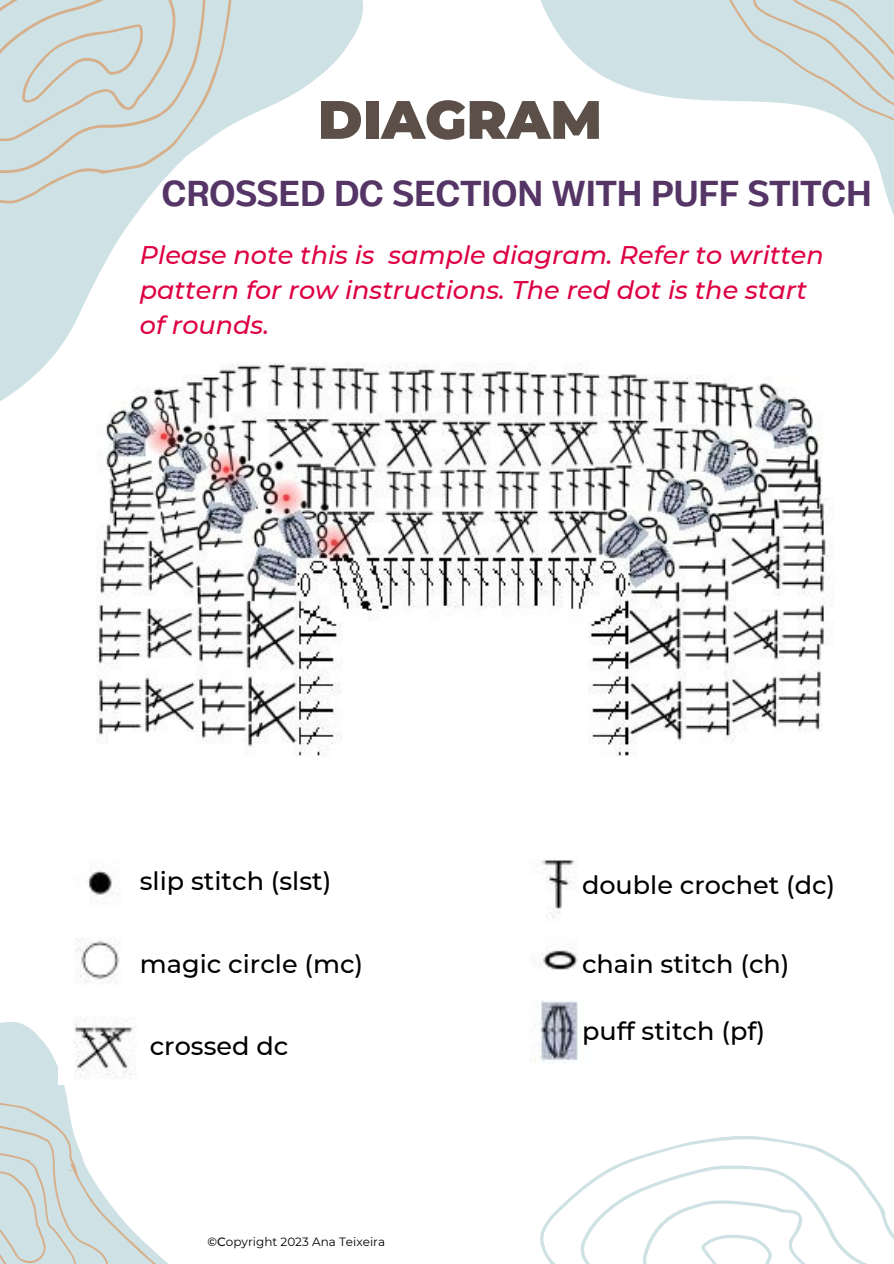
<style>
.page{position:relative;width:894px;height:1264px;background:#fff}
.page>*{position:absolute;margin:0;border:0;box-sizing:border-box;transform-origin:0 0}
.t1{font:900 54px "Montserrat";color:#5b4f47}
.t2{font:700 36px "Body Text";color:#553566}
.t3{font:italic 500 25.5px/34.8px "Montserrat";color:#de0043}
.t4{font:500 25.5px "Montserrat";color:#000}
.t5{font:12px "Montserrat";color:#000}
.s1{font-weight:500}
</style>
<div class="page">
<svg style="left:540px;top:0;width:353px;height:213px"></svg>
<svg style="left:698px;top:0;width:195px;height:189px"></svg>
<svg style="left:0;top:0;width:363px;height:401px"></svg>
<svg style="left:0;top:0;width:260px;height:251px;fill:#cee1e4"></svg>
<svg style="left:540px;top:1136px;width:353px;height:127px"></svg>
<svg style="left:0;top:1022px;width:58px;height:46px;fill:#cee1e4"></svg>
<svg style="left:0;top:1068px;width:167px;height:195px"></svg>
<img style="left:59px;top:859px;width:519px;height:225px">
<img style="left:89px;top:350px;width:745px;height:406px">
<p class="t1" style="left:318px;top:87px;width:285px">DIAGRAM</p>
<p class="t2" style="left:162px;top:172px;width:711px">CROSSED DC SECTION WITH PUFF STITCH</p>
<h3 class="t3" style="left:140px;top:237px;width:685px">Please note this is sample diagram. Refer to written pattern for row instructions. The red dot is the start of rounds.</h3>
<h3 class="t4" style="left:140px;top:865px;width:193px">slip stitch (slst)</h3>
<h2 class="t4" style="left:140px;top:947px;width:225px">magic circle (mc)</h2>
<p class="t4" style="left:150px;top:1030px;width:140px">crossed dc</p>
<p class="t5" style="left:207px;top:1233px;width:179px"><span class="s1">©C</span>opyright 2023 Ana Teixeira</p>
<p class="t4" style="left:582px;top:869px;width:255px">double crochet (dc)</p>
<h3 class="t4" style="left:582px;top:947px;width:209px">chain stitch (ch)</h3>
<h3 class="t4" style="left:582px;top:1015px;width:184px">puff stitch (pf)</h3>
</div>
